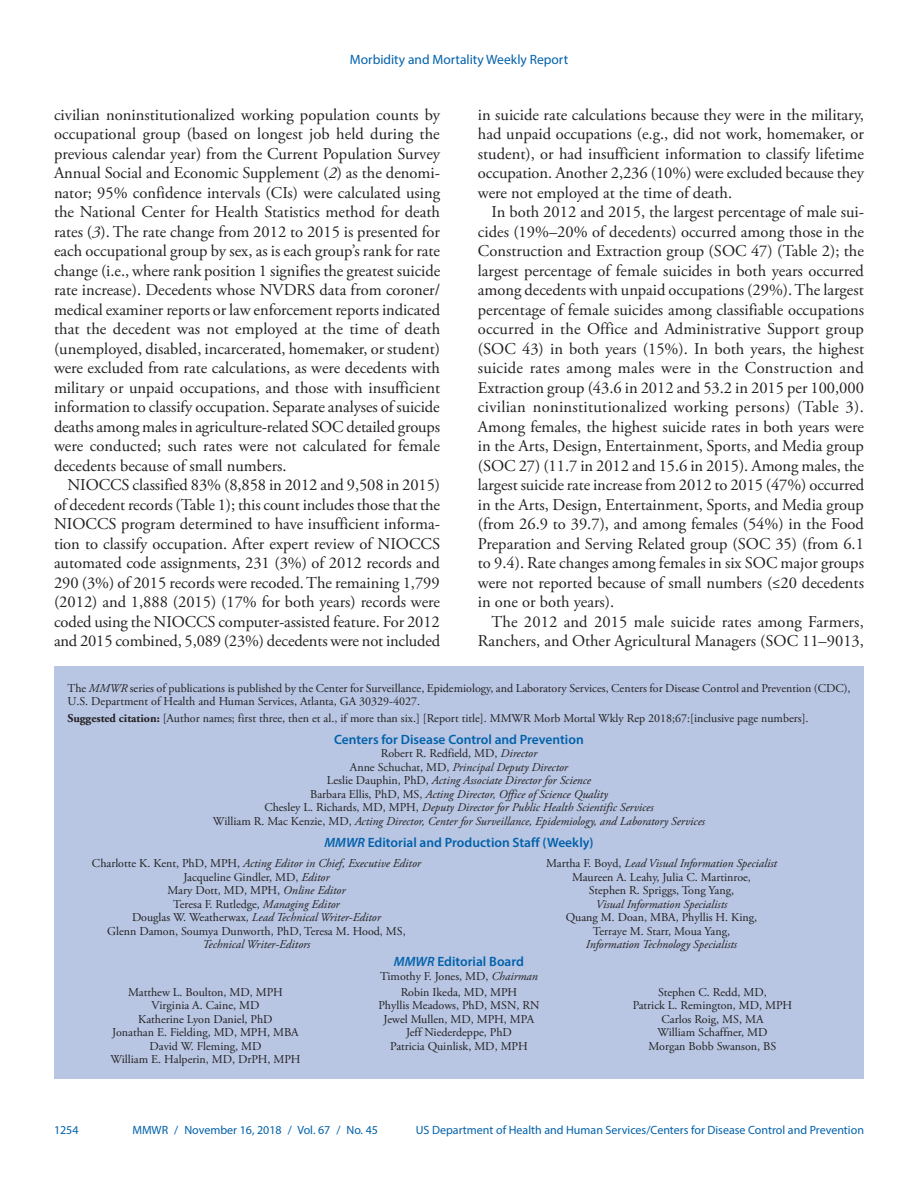
<style>
.page{position:relative;width:918px;height:1188px;background:#fff}
.page>*{position:absolute;margin:0;border:0;box-sizing:border-box;transform-origin:0 0}
.Paragraph{font:16.5px/19.5px "Adobe Garamond Pro";color:#231f20;text-align:justify}
.t1{font:600 13.5px "Myriad Pro";color:#0161ab}
.t2{font:13.5px "Myriad Pro";color:#0161ab}
.t3{font:12px/13.5px "Adobe Garamond Pro";color:#231f20;text-align:center}
.t4{font:italic 12px/13.5px "Adobe Garamond Pro";color:#231f20;text-align:center}
.t5{font:12px "Myriad Pro";color:#0161ab}
.s1{font-style:italic}
.s2{font-weight:700}
.s3{font-style:normal}
</style>
<div class="page">
<div style="left:54px;top:666px;width:810px;height:413px;background:#b8c6e3"></div>
<p class="t2" style="left:350px;top:51px;width:220px">Morbidity and Mortality Weekly Report</p>
<p class="Paragraph" style="left:54px;top:106px;width:388px">civilian noninstitutionalized working population counts by occupational group (based on longest job held during the previous calendar year) from the Current Population Survey Annual Social and Economic Supplement (<span class="s1">2</span>) as the denomi&shy;nator; 95% confidence intervals (CIs) were calculated using the National Center for Health Statistics method for death rates (<span class="s1">3</span>). The rate change from 2012 to 2015 is presented for each occupational group by sex, as is each group’s rank for rate change (i.e., where rank position 1 signifies the greatest suicide rate increase). Decedents whose NVDRS data from coroner/ medical examiner reports or law enforcement reports indicated that the decedent was not employed at the time of death (unemployed, disabled, incarcerated, homemaker, or student) were excluded from rate calculations, as were decedents with military or unpaid occupations, and those with insufficient information to classify occupation. Separate analyses of suicide deaths among males in agriculture-related SOC detailed groups were conducted; such rates were not calculated for female decedents because of small numbers.</p>
<p class="Paragraph" style="left:54px;top:476px;width:388px;text-indent:14px">NIOCCS classified 83% (8,858 in 2012 and 9,508 in 2015) of decedent records (Table 1); this count includes those that the NIOCCS program determined to have insufficient informa&shy;tion to classify occupation. After expert review of NIOCCS automated code assignments, 231 (3%) of 2012 records and 290 (3%) of 2015 records were recoded. The remaining 1,799 (2012) and 1,888 (2015) (17% for both years) records were coded using the NIOCCS computer-assisted feature. For 2012 and 2015 combined, 5,089 (23%) decedents were not included</p>
<p class="Paragraph" style="left:478px;top:106px;width:388px">in suicide rate calculations because they were in the military, had unpaid occupations (e.g., did not work, homemaker, or student), or had insufficient information to classify lifetime occupation. Another 2,236 (10%) were excluded because they were not employed at the time of death.</p>
<p class="Paragraph" style="left:478px;top:203px;width:388px;text-indent:14px">In both 2012 and 2015, the largest percentage of male sui&shy;cides (19%–20% of decedents) occurred among those in the Construction and Extraction group (SOC 47) (Table 2); the largest percentage of female suicides in both years occurred among decedents with unpaid occupations (29%). The largest percentage of female suicides among classifiable occupations occurred in the Office and Administrative Support group (SOC 43) in both years (15%). In both years, the highest suicide rates among males were in the Construction and Extraction group (43.6 in 2012 and 53.2 in 2015 per 100,000 civilian noninstitutionalized working persons) (Table 3).<br>Among females, the highest suicide rates in both years were in the Arts, Design, Entertainment, Sports, and Media group (SOC 27) (11.7 in 2012 and 15.6 in 2015). Among males, the largest suicide rate increase from 2012 to 2015 (47%) occurred in the Arts, Design, Entertainment, Sports, and Media group (from 26.9 to 39.7), and among females (54%) in the Food Preparation and Serving Related group (SOC 35) (from 6.1 to 9.4). Rate changes among females in six SOC major groups were not reported because of small numbers (≤20 decedents in one or both years).</p>
<p class="Paragraph" style="left:478px;top:613px;width:388px;text-align:right">The 2012 and 2015 male suicide rates among Farmers,<br>Ranchers, and Other Agricultural Managers (SOC 11–9013,</p>
<p class="t3" style="left:68px;top:682px;width:785px;text-align:left">The <span class="s1">MMWR</span> series of publications is published by the Center for Surveillance, Epidemiology, and Laboratory Services, Centers for Disease Control and Prevention (CDC),<br>U.S. Department of Health and Human Services, Atlanta, GA 30329-4027.</p>
<p class="t3" style="left:68px;top:712px;width:743px"><span class="s2">Suggested citation:</span> [Author names; first three, then et al., if more than six.] [Report title]. MMWR Morb Mortal Wkly Rep 2018;67:[inclusive page numbers].</p>
<p class="t1" style="left:334px;top:731px;width:251px">Centers for Disease Control and Prevention</p>
<p class="t4" style="left:213px;top:747px;width:494px"><span class="s3">Robert R. Redfield, MD,</span> Director<br><span class="s3">Anne Schuchat, MD,</span> Principal Deputy Director<br><span class="s3">Leslie Dauphin, PhD,</span> Acting Associate Director for Science<br><span class="s3">Barbara Ellis, PhD, MS,</span> Acting Director, Office of Science Quality<br><span class="s3">Chesley L. Richards, MD, MPH,</span> Deputy Director for Public Health Scientific Services<br><span class="s3">William R. Mac Kenzie, MD,</span> Acting Director, Center for Surveillance, Epidemiology, and Laboratory Services</p>
<p class="t1" style="left:324px;top:834px;width:271px"><span class="s1">MMWR</span> Editorial and Production Staff (Weekly)</p>
<p class="t3" style="left:92px;top:857px;width:331px">Charlotte K. Kent, PhD, MPH, <span class="s1">Acting Editor in Chief, Executive Editor </span>Jacqueline Gindler, MD, <span class="s1">Editor<br></span>Mary Dott, MD, MPH, <span class="s1">Online Editor<br></span>Teresa F. Rutledge, <span class="s1">Managing Editor<br></span>Douglas W. Weatherwax, <span class="s1">Lead Technical Writer-Editor<br></span>Glenn Damon, Soumya Dunworth, PhD, Teresa M. Hood, MS,</p>
<p class="t4" style="left:203px;top:938px;width:109px">Technical Writer-Editors</p>
<p class="t3" style="left:546px;top:857px;width:232px">Martha F. Boyd, <span class="s1">Lead Visual Information Specialist<br></span>Maureen A. Leahy, Julia C. Martinroe,<br>Stephen R. Spriggs, Tong Yang,</p>
<p class="t4" style="left:596px;top:897px;width:133px">Visual Information Specialists</p>
<p class="t3" style="left:566px;top:911px;width:193px">Quang M. Doan, MBA, Phyllis H. King,<br>Terraye M. Starr, Moua Yang,</p>
<p class="t4" style="left:586px;top:938px;width:153px">Information Technology Specialists</p>
<p class="t1" style="left:394px;top:953px;width:132px"><span class="s1">MMWR</span> Editorial Board</p>
<p class="t3" style="left:380px;top:970px;width:159px">Timothy F. Jones, MD, <span class="s1">Chairman</span></p>
<p class="t3" style="left:110px;top:986px;width:192px">Matthew L. Boulton, MD, MPH<br>Virginia A. Caine, MD<br>Katherine Lyon Daniel, PhD<br>Jonathan E. Fielding, MD, MPH, MBA<br>David W. Fleming, MD<br>William E. Halperin, MD, DrPH, MPH</p>
<p class="t3" style="left:378px;top:986px;width:163px">Robin Ikeda, MD, MPH<br>Phyllis Meadows, PhD, MSN, RN<br>Jewel Mullen, MD, MPH, MPA<br>Jeff Niederdeppe, PhD<br>Patricia Quinlisk, MD, MPH</p>
<p class="t3" style="left:633px;top:986px;width:161px">Stephen C. Redd, MD,<br>Patrick L. Remington, MD, MPH<br>Carlos Roig, MS, MA<br>William Schaffner, MD<br>Morgan Bobb Swanson, BS</p>
<p class="t5" style="left:54px;top:1123px;width:26px">1254</p>
<p class="t5" style="left:132px;top:1123px;width:247px">MMWR / November 16, 2018 / Vol. 67 / No. 45</p>
<p class="t5" style="left:416px;top:1123px;width:450px">US Department of Health and Human Services/Centers for Disease Control and Prevention</p>
</div>
